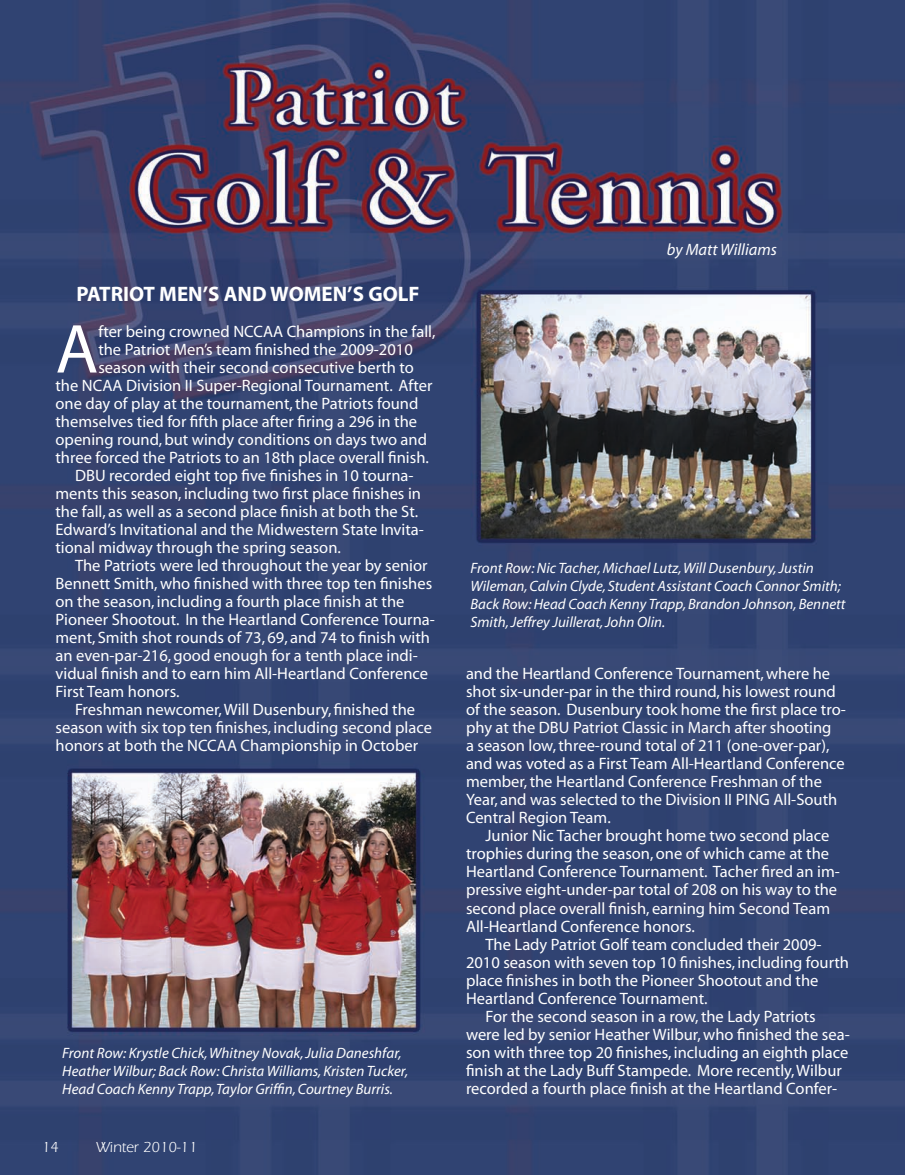
<style>
.page{position:relative;width:905px;height:1175px;background:#fff}
.page>*{position:absolute;margin:0;border:0;box-sizing:border-box;transform-origin:0 0}
.t1{font:69.9px "Myriad";color:#fff}
.t2{font:700 21px "Myriad";color:#fff}
.t3{font:16.5px/18px "Myriad";color:#fff}
.t4{font:italic 16.5px "Myriad";color:#fff}
.t5{font:italic 15px/18px "Myriad";color:#fff}
.t6{font:15px "Itc Eras";color:#fff}
</style>
<div class="page">
<img style="left:0;top:0;width:904px;height:1174px">
<p class="t2" style="left:76px;top:283px;width:344px">PATRIOT MEN’S AND WOMEN’S GOLF</p>
<h1 class="t1" style="left:56px;top:314px;width:44px">A</h1>
<p class="t3" style="left:98px;top:323px;width:338px">fter being crowned NCCAA Champions in the fall,</p>
<p class="t3" style="left:98px;top:341px;width:316px">the Patriot Men’s team finished the 2009-2010</p>
<p class="t3" style="left:98px;top:359px;width:317px">season with their second consecutive berth to</p>
<p class="t3" style="left:56px;top:377px;width:378px">the NCAA Division II Super-Regional Tournament. After</p>
<p class="t3" style="left:56px;top:395px;width:364px">one day of play at the tournament, the Patriots found</p>
<p class="t3" style="left:56px;top:413px;width:363px">themselves tied for fifth place after firing a 296 in the</p>
<p class="t3" style="left:56px;top:431px;width:373px">opening round, but windy conditions on days two and</p>
<p class="t3" style="left:56px;top:449px;width:375px">three forced the Patriots to an 18th place overall finish.</p>
<p class="t3" style="left:75px;top:467px;width:340px">DBU recorded eight top five finishes in 10 tourna-</p>
<p class="t3" style="left:56px;top:485px;width:367px">ments this season, including two first place finishes in</p>
<p class="t3" style="left:56px;top:503px;width:364px">the fall, as well as a second place finish at both the St.</p>
<p class="t3" style="left:56px;top:521px;width:370px">Edward’s Invitational and the Midwestern State Invita-</p>
<p class="t3" style="left:56px;top:539px;width:287px">tional midway through the spring season.</p>
<p class="t3" style="left:75px;top:557px;width:354px">The Patriots were led throughout the year by senior</p>
<p class="t3" style="left:56px;top:575px;width:378px">Bennett Smith, who finished with three top ten finishes</p>
<p class="t3" style="left:56px;top:593px;width:350px">on the season, including a fourth place finish at the</p>
<p class="t3" style="left:56px;top:611px;width:381px">Pioneer Shootout. In the Heartland Conference Tourna-</p>
<p class="t3" style="left:56px;top:629px;width:376px">ment, Smith shot rounds of 73, 69, and 74 to finish with</p>
<p class="t3" style="left:56px;top:647px;width:364px">an even-par-216, good enough for a tenth place indi-</p>
<p class="t3" style="left:56px;top:665px;width:374px">vidual finish and to earn him All-Heartland Conference</p>
<p class="t3" style="left:56px;top:683px;width:125px">First Team honors.</p>
<p class="t3" style="left:75px;top:701px;width:341px">Freshman newcomer, Will Dusenbury, finished the</p>
<p class="t3" style="left:56px;top:719px;width:378px">season with six top ten finishes, including second place</p>
<p class="t3" style="left:56px;top:737px;width:364px">honors at both the NCCAA Championship in October</p>
<p class="t5" style="left:62px;top:1044px;width:347px">Front Row: Krystle Chick, Whitney Novak, Julia Daneshfar,<br>Heather Wilbur; Back Row: Christa Williams, Kristen Tucker,<br>Head Coach Kenny Trapp, Taylor Griffin, Courtney Burris.</p>
<p class="t6" style="left:42px;top:1139px;width:18px">14</p>
<p class="t6" style="left:96px;top:1139px;width:103px">Winter 2010-11</p>
<p class="t4" style="left:667px;top:241px;width:112px">by Matt Williams</p>
<p class="t5" style="left:470px;top:560px;width:376px">Front Row: Nic Tacher, Michael Lutz, Will Dusenbury, Justin Wileman, Calvin Clyde, Student Assistant Coach Connor Smith; Back Row: Head Coach Kenny Trapp, Brandon Johnson, Bennett Smith, Jeffrey Juillerat, John Olin.</p>
<p class="t3" style="left:466px;top:665px;width:381px">and the Heartland Conference Tournament, where he shot six-under-par in the third round, his lowest round of the season. Dusenbury took home the first place tro&shy;phy at the DBU Patriot Classic in March after shooting<br>a season low, three-round total of 211 (one-over-par), and was voted as a First Team All-Heartland Conference member, the Heartland Conference Freshman of the Year, and was selected to the Division II PING All-South Central Region Team.</p>
<p class="t3" style="left:466px;top:827px;width:375px;text-indent:20px">Junior Nic Tacher brought home two second place trophies during the season, one of which came at the Heartland Conference Tournament. Tacher fired an im&shy;pressive eight-under-par total of 208 on his way to the second place overall finish, earning him Second Team All-Heartland Conference honors.</p>
<p class="t3" style="left:485px;top:935px;width:337px">The Lady Patriot Golf team concluded their 2009-</p>
<p class="t3" style="left:466px;top:953px;width:384px">2010 season with seven top 10 finishes, including fourth</p>
<p class="t3" style="left:466px;top:971px;width:354px">place finishes in both the Pioneer Shootout and the</p>
<p class="t3" style="left:466px;top:989px;width:243px">Heartland Conference Tournament.</p>
<p class="t3" style="left:485px;top:1007px;width:332px">For the second season in a row, the Lady Patriots</p>
<p class="t3" style="left:466px;top:1025px;width:385px">were led by senior Heather Wilbur, who finished the sea-</p>
<p class="t3" style="left:466px;top:1043px;width:384px">son with three top 20 finishes, including an eighth place</p>
<p class="t3" style="left:466px;top:1061px;width:377px">finish at the Lady Buff Stampede. More recently, Wilbur</p>
<p class="t3" style="left:466px;top:1079px;width:372px">recorded a fourth place finish at the Heartland Confer-</p>
</div>
